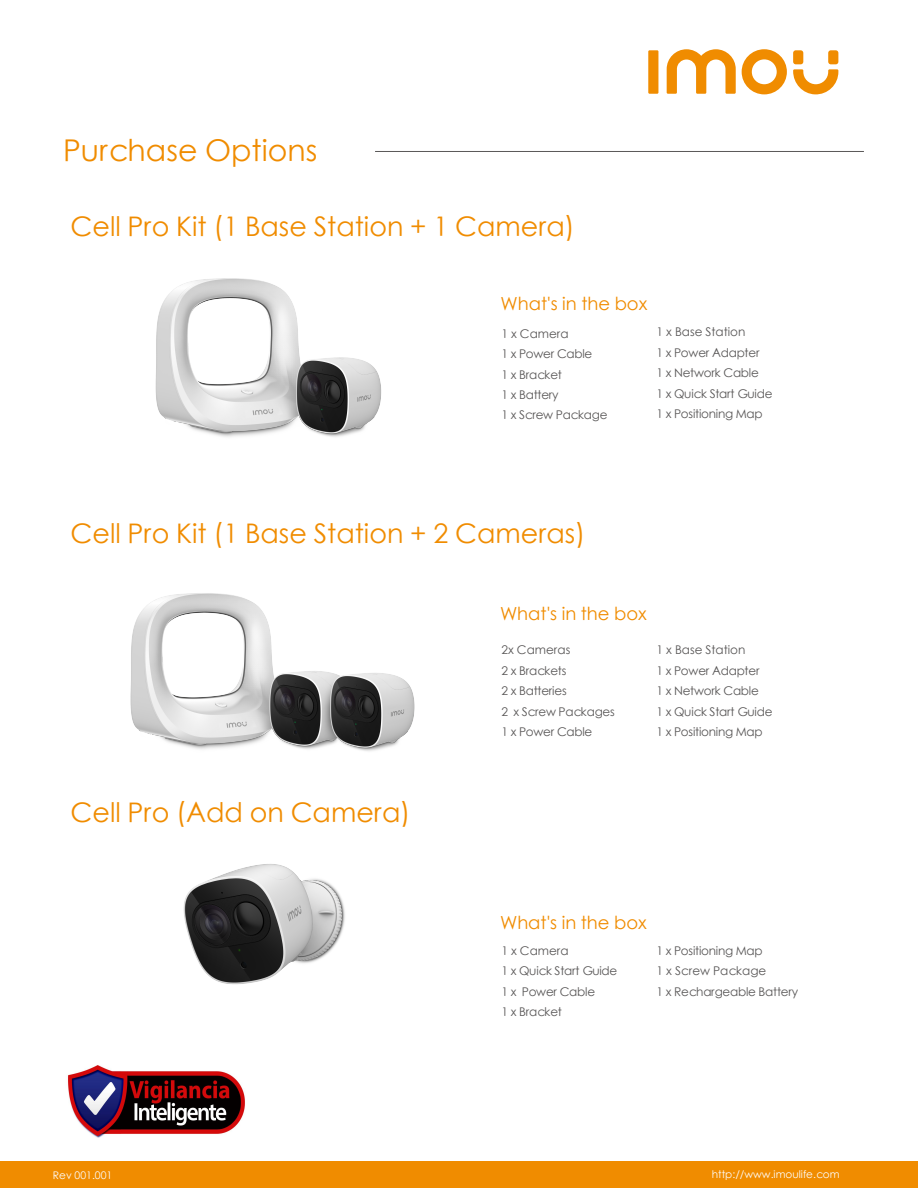
<style>
.page{position:relative;width:918px;height:1188px;background:#fff}
.page>*{position:absolute;margin:0;border:0;box-sizing:border-box;transform-origin:0 0}
.t1{font:30px "ST Xihei";color:#f08c00}
.t2{font:27px "ST Xihei";color:#f08c00}
.t3{font:18px "ST Xihei";color:#f08c00}
.t4{font:12px/20.4px "ST Xihei";letter-spacing:-.02em;color:#595757}
.t5{font:10.5px "ST Xihei";color:#fdfdfe}
</style>
<div class="page">
<div style="left:0;top:1161px;width:918px;height:27px;background:#f08c00"></div>
<hr style="left:375px;top:151px;width:489px;height:1px;background:#595757">
<div style="left:648px;top:50px;width:10px;height:44px;background:#f08c00"></div>
<svg style="left:742px;top:49px;width:45px;height:45px"></svg>
<div style="left:793px;top:50px;width:10px;height:14px;background:#f08c00;border-radius:3px"></div>
<div style="left:828px;top:50px;width:10px;height:14px;background:#f08c00;border-radius:3px"></div>
<svg style="left:793px;top:69px;width:45px;height:26px"></svg>
<svg style="left:667px;top:49px;width:69px;height:45px"></svg>
<img style="left:155px;top:278px;width:226px;height:159px">
<img style="left:130px;top:593px;width:285px;height:158px">
<img style="left:183px;top:864px;width:162px;height:121px">
<img style="left:68px;top:1065px;width:177px;height:73px">
<h1 class="t1" style="left:63px;top:129px;width:256px">Purchase Options</h1>
<h2 class="t2" style="left:71px;top:207px;width:506px">Cell Pro Kit (1 Base Station + 1 Camera)</h2>
<h3 class="t3" style="left:501px;top:291px;width:148px">What's in the box</h3>
<p class="t4" style="left:502px;top:323px;width:108px">1 x Camera<br>1 x Power Cable<br>1 x Bracket<br>1 x Battery<br>1 x Screw Package</p>
<p class="t4" style="left:657px;top:322px;width:117px">1 x Base Station<br>1 x Power Adapter<br>1 x Network Cable<br>1 x Quick Start Guide<br>1 x Positioning Map</p>
<h2 class="t2" style="left:71px;top:514px;width:516px">Cell Pro Kit (1 Base Station + 2 Cameras)</h2>
<h3 class="t3" style="left:500px;top:601px;width:148px">What's in the box</h3>
<h2 class="t2" style="left:71px;top:793px;width:341px">Cell Pro (Add on Camera)</h2>
<p class="t4" style="left:502px;top:640px;width:115px">2x Cameras<br>2 x Brackets<br>2 x Batteries<br>2 x Screw Packages<br>1 x Power Cable</p>
<p class="t4" style="left:657px;top:640px;width:117px">1 x Base Station<br>1 x Power Adapter<br>1 x Network Cable<br>1 x Quick Start Guide<br>1 x Positioning Map</p>
<h3 class="t3" style="left:500px;top:909px;width:148px">What's in the box</h3>
<p class="t4" style="left:502px;top:940px;width:117px">1 x Camera<br>1 x Quick Start Guide<br>1 x Power Cable<br>1 x Bracket</p>
<p class="t4" style="left:657px;top:940px;width:143px">1 x Positioning Map<br>1 x Screw Package<br>1 x Rechargeable Battery</p>
<p class="t5" style="left:53px;top:1168px;width:61px">Rev 001.001</p>
<p class="t5" style="left:712px;top:1167px;width:129px">http://www.imoulife.com</p>
</div>
